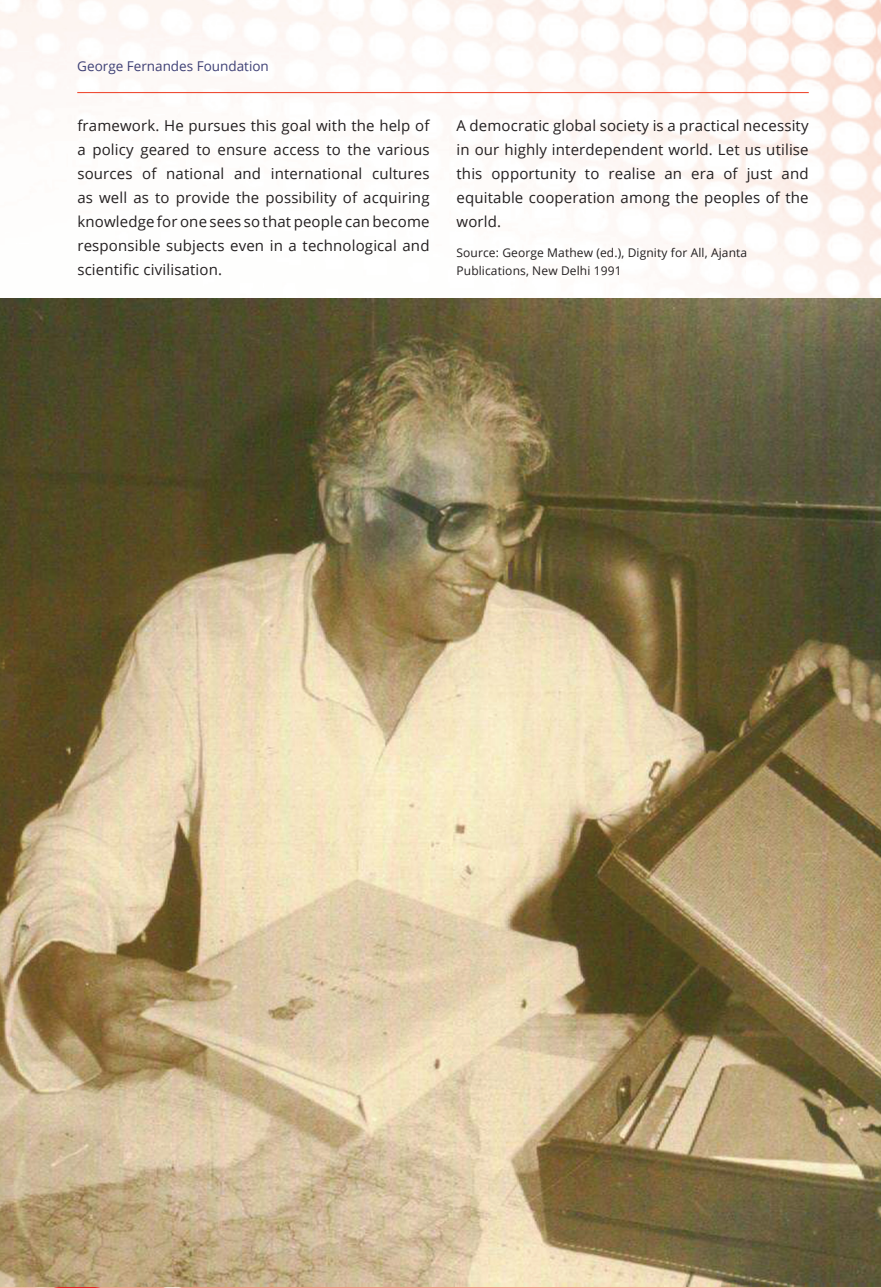
<style>
.page{position:relative;width:881px;height:1288px;background:#fff}
.page>*{position:absolute;margin:0;border:0;box-sizing:border-box;transform-origin:0 0}
.t1{font:15px/24px "Open Sans";letter-spacing:.01em;color:#231f20;text-align:justify}
.t2{font:13.5px "Open Sans";color:#3e4075}
.t3{font:12px/18px "Open Sans";letter-spacing:.01em;color:#231f20}
</style>
<div class="page">
<img style="left:0;top:0;width:881px;height:1288px">
<hr style="left:77px;top:92px;width:731px;height:1px;background:#ef4e36">
<img style="left:0;top:298px;width:881px;height:988px">
<p class="t2" style="left:77px;top:57px;width:193px">George Fernandes Foundation</p>
<p class="t1" style="left:77px;top:113px;width:354px">framework. He pursues this goal with the help of a policy geared to ensure access to the various sources of national and international cultures as well as to provide the possibility of acquiring knowledge for one sees so that people can become responsible subjects even in a technological and scientific civilisation.</p>
<p class="t1" style="left:456px;top:113px;width:354px">A democratic global society is a practical necessity in our highly interdependent world. Let us utilise this opportunity to realise an era of just and equitable cooperation among the peoples of the world.</p>
<p class="t3" style="left:456px;top:243px;width:292px">Source: George Mathew (ed.), Dignity for All, Ajanta<br>Publications, New Delhi 1991</p>
</div>
